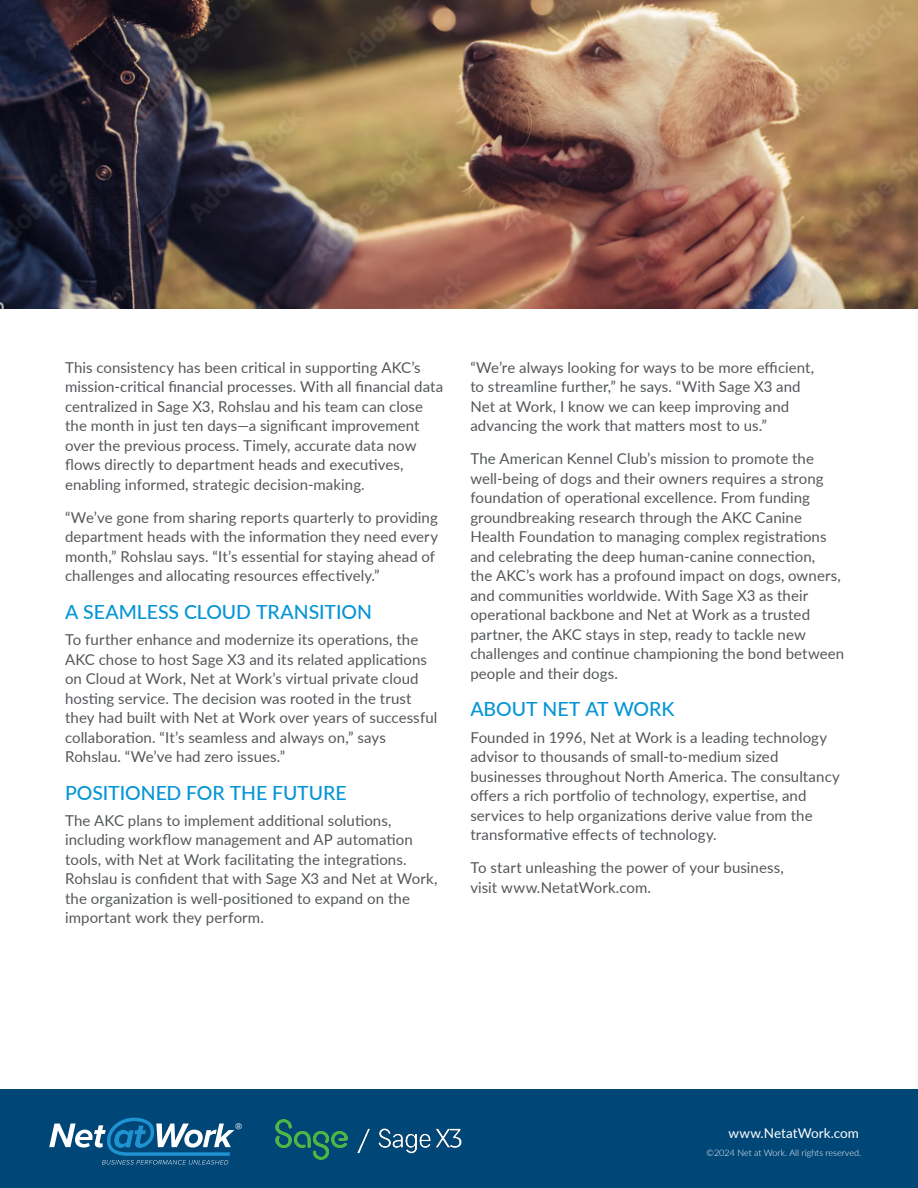
<style>
.page{position:relative;width:918px;height:1188px;background:#fff}
.page>*{position:absolute;margin:0;border:0;box-sizing:border-box;transform-origin:0 0}
.Subheads{font:500 19.5px "Lato";letter-spacing:-.005em;color:#0695d6}
.Body_Copy{font:15px/19.5px "Lato";letter-spacing:.005em;color:#54575a}
.t1{font:700 14.4px "Proxima Nova";color:#fff}
.Quote_Author{font:13.5px "Lato";color:#fff}
.t2{font:300 9px "Lato";color:#fff}
</style>
<div class="page">
<div style="left:0;top:1089px;width:918px;height:99px;background:#004677"></div>
<svg style="left:49px;top:1118px;width:185px;height:47px"></svg>
<img style="left:0;top:0;width:918px;height:309px">
<img style="left:275px;top:1120px;width:187px;height:39px">
<p class="Body_Copy" style="left:65px;top:357px;width:380px">This consistency has been critical in supporting AKC’s mission-critical financial processes. With all financial data centralized in Sage X3, Rohslau and his team can close the month in just ten days—a significant improvement over the previous process. Timely, accurate data now flows directly to department heads and executives, enabling informed, strategic decision-making.</p>
<p class="Body_Copy" style="left:65px;top:507px;width:375px">“We’ve gone from sharing reports quarterly to providing department heads with the information they need every month,” Rohslau says. “It’s essential for staying ahead of challenges and allocating resources effectively.”</p>
<p class="Subheads" style="left:65px;top:598px;width:309px">A SEAMLESS CLOUD TRANSITION</p>
<p class="Body_Copy" style="left:65px;top:629px;width:374px">To further enhance and modernize its operations, the AKC chose to host Sage X3 and its related applications on Cloud at Work, Net at Work’s virtual private cloud hosting service. The decision was rooted in the trust they had built with Net at Work over years of successful collaboration. “It’s seamless and always on,” says Rohslau. “We’ve had zero issues.”</p>
<p class="Subheads" style="left:65px;top:778px;width:283px">POSITIONED FOR THE FUTURE</p>
<p class="Body_Copy" style="left:65px;top:810px;width:374px">The AKC plans to implement additional solutions, including workflow management and AP automation tools, with Net at Work facilitating the integrations.<br>Rohslau is confident that with Sage X3 and Net at Work, the organization is well-positioned to expand on the important work they perform.</p>
<p class="Body_Copy" style="left:470px;top:357px;width:345px">“We’re always looking for ways to be more efficient, to streamline further,” he says. “With Sage X3 and Net at Work, I know we can keep improving and advancing the work that matters most to us.”</p>
<p class="Body_Copy" style="left:470px;top:448px;width:375px">The American Kennel Club’s mission to promote the well-being of dogs and their owners requires a strong foundation of operational excellence. From funding groundbreaking research through the AKC Canine Health Foundation to managing complex registrations and celebrating the deep human-canine connection,<br>the AKC’s work has a profound impact on dogs, owners, and communities worldwide. With Sage X3 as their operational backbone and Net at Work as a trusted partner, the AKC stays in step, ready to tackle new challenges and continue championing the bond between people and their dogs.</p>
<p class="Subheads" style="left:470px;top:695px;width:206px">ABOUT NET AT WORK</p>
<p class="Body_Copy" style="left:470px;top:727px;width:371px">Founded in 1996, Net at Work is a leading technology advisor to thousands of small-to-medium sized businesses throughout North America. The consultancy offers a rich portfolio of technology, expertise, and services to help organizations derive value from the transformative effects of technology.</p>
<p class="Body_Copy" style="left:470px;top:857px;width:315px">To start unleashing the power of your business, visit www.NetatWork.com.</p>
<p class="t1" style="left:235px;top:1118px;width:9px">®</p>
<p class="Quote_Author" style="left:728px;top:1123px;width:132px">www.NetatWork.com</p>
<p class="t2" style="left:707px;top:1146px;width:156px">©2024 Net at Work. All rights reserved.</p>
</div>
